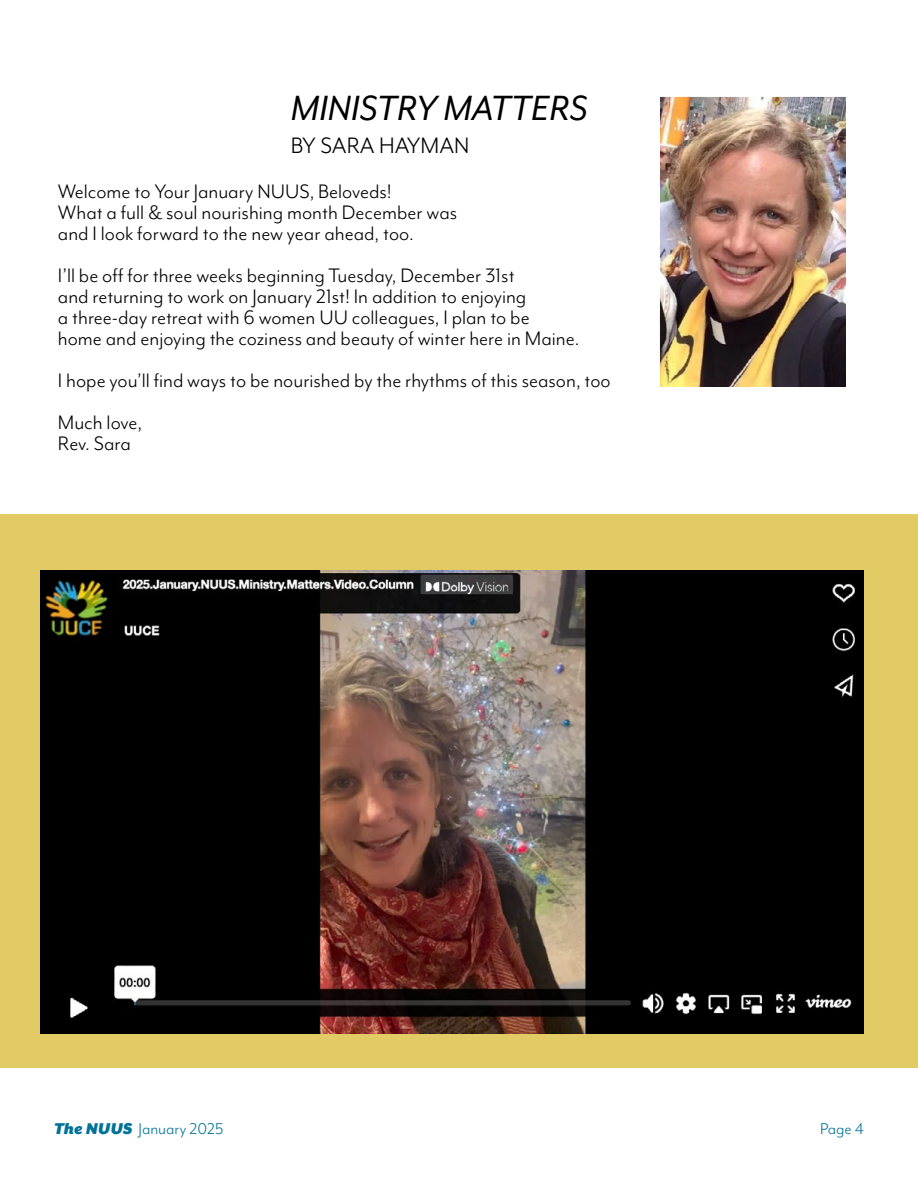
<style>
.page{position:relative;width:918px;height:1188px;background:#fff}
.page>*{position:absolute;margin:0;border:0;box-sizing:border-box;transform-origin:0 0}
.t1{font:italic 40.35px "Mr Eaves Mod OT";color:#000}
.t2{font:25.65px "Mr Eaves Mod OT";color:#000}
.t3{font:22.5px/21px "Mr Eaves Mod OT";color:#000}
.t4{font:18px "Mr Eaves Mod OT";color:#007297}
.s1{font-family:"Mr Eaves XL San OT";font-weight:900;font-style:italic}
</style>
<div class="page">
<div style="left:0;top:514px;width:918px;height:554px;background:#e2cb64"></div>
<img style="left:660px;top:97px;width:185px;height:290px">
<img style="left:40px;top:570px;width:824px;height:463px">
<h1 class="t1" style="left:291px;top:87px;width:299px">MINISTRY MATTERS</h1>
<p class="t2" style="left:291px;top:132px;width:180px">BY SARA HAYMAN</p>
<p class="t3" style="left:58px;top:180px;width:401px">Welcome to Your January NUUS, Beloveds!<br>What a full &amp; soul nourishing month December was and I look forward to the new year ahead, too.</p>
<p class="t3" style="left:58px;top:264px;width:523px">I’ll be off for three weeks beginning Tuesday, December 31st<br>and returning to work on January 21st! In addition to enjoying<br>a three-day retreat with 6 women UU colleagues, I plan to be<br>home and enjoying the coziness and beauty of winter here in Maine.</p>
<p class="t3" style="left:58px;top:359px;width:554px;line-height:42px">I hope you’ll find ways to be nourished by the rhythms of this season, too<br>Much love,</p>
<p class="t3" style="left:58px;top:432px;width:74px">Rev. Sara</p>
<p class="t4" style="left:54px;top:1119px;width:171px"><span class="s1">The NUUS</span> January 2025</p>
<p class="t4" style="left:820px;top:1119px;width:45px">Page 4</p>
</div>
